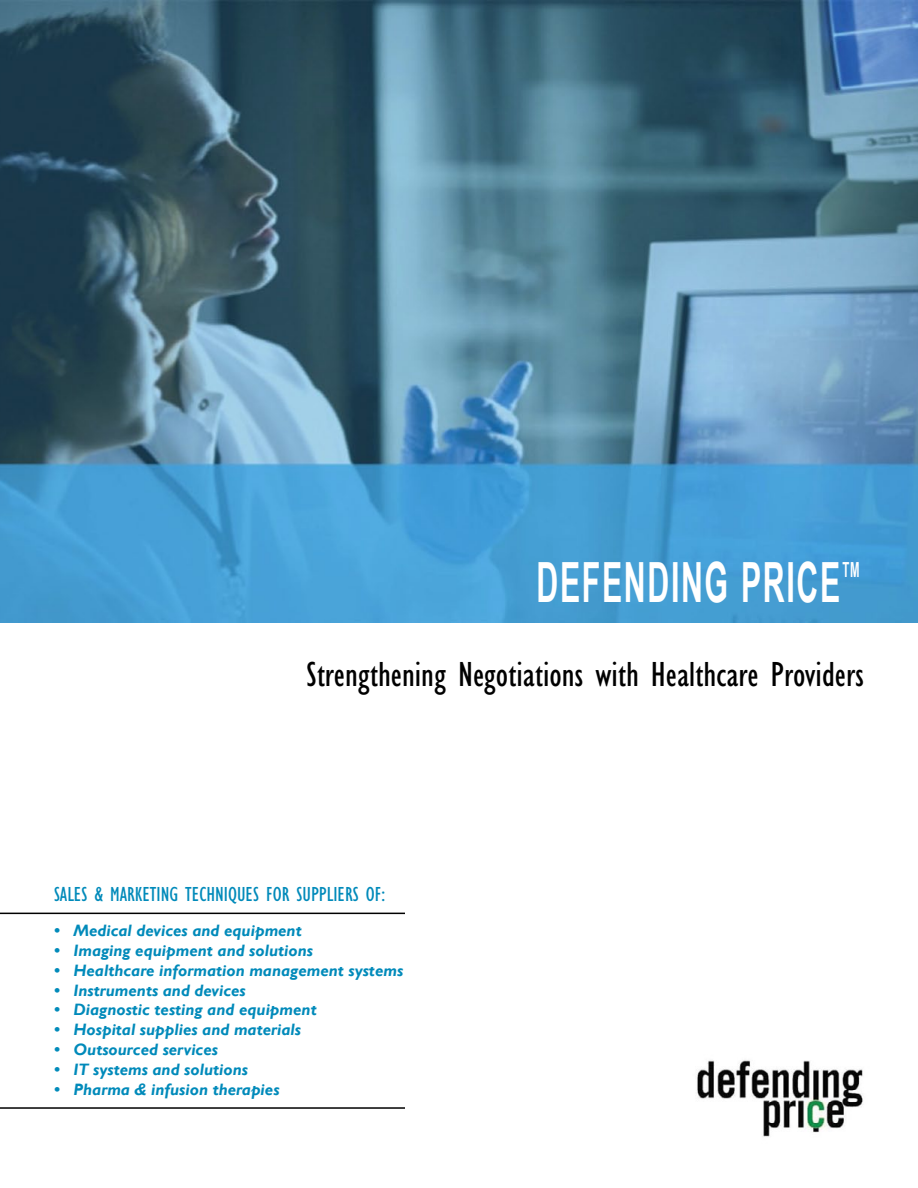
<style>
.page{position:relative;width:918px;height:1188px;background:#fff}
.page>*{position:absolute;margin:0;border:0;box-sizing:border-box;transform-origin:0 0}
.t1{font:700 55.5px "Arial Narrow";letter-spacing:.045em;color:#fff;scale:.67 1}
.t2{font:condensed 36px "Gill Sans Std";color:#000}
.t3{font:condensed 21px "Gill Sans Std";color:#008aba}
.t4{font:700 20.85px "Arial Narrow";color:#fff;scale:.67 1}
.t5{font:italic 700 16.5px "Gill Sans";color:#008aba}
</style>
<div class="page">
<img style="left:0;top:0;width:918px;height:622px">
<hr style="left:0;top:913px;width:405px;height:1px;background:#000">
<hr style="left:0;top:1107px;width:405px;height:2px;background:#000">
<img style="left:697px;top:1060px;width:166px;height:77px">
<h1 class="t1" style="left:536px;top:540px;width:455px">DEFENDING PRICE</h1>
<p class="t4" style="left:842px;top:554px;width:27px">TM</p>
<h2 class="t2" style="left:307px;top:655px;width:559px">Strengthening Negotiations with Healthcare Providers</h2>
<p class="t3" style="left:54px;top:883px;width:333px">Sales &amp; Marketing Techn iques for Suppliers of:</p>
<p class="t5" style="left:54px;top:921px;width:249px">• Medical devices and equipment</p>
<p class="t5" style="left:54px;top:941px;width:261px">• Imaging equipment and solutions</p>
<p class="t5" style="left:54px;top:961px;width:351px">• Healthcare information management systems</p>
<p class="t5" style="left:54px;top:980px;width:193px">• Instruments and devices</p>
<p class="t5" style="left:54px;top:1000px;width:264px">• Diagnostic testing and equipment</p>
<p class="t5" style="left:54px;top:1020px;width:249px">• Hospital supplies and materials</p>
<p class="t5" style="left:54px;top:1040px;width:165px">• Outsourced services</p>
<p class="t5" style="left:54px;top:1060px;width:196px">• IT systems and solutions</p>
<p class="t5" style="left:54px;top:1079px;width:227px">• Pharma &amp; infusion therapies</p>
</div>
